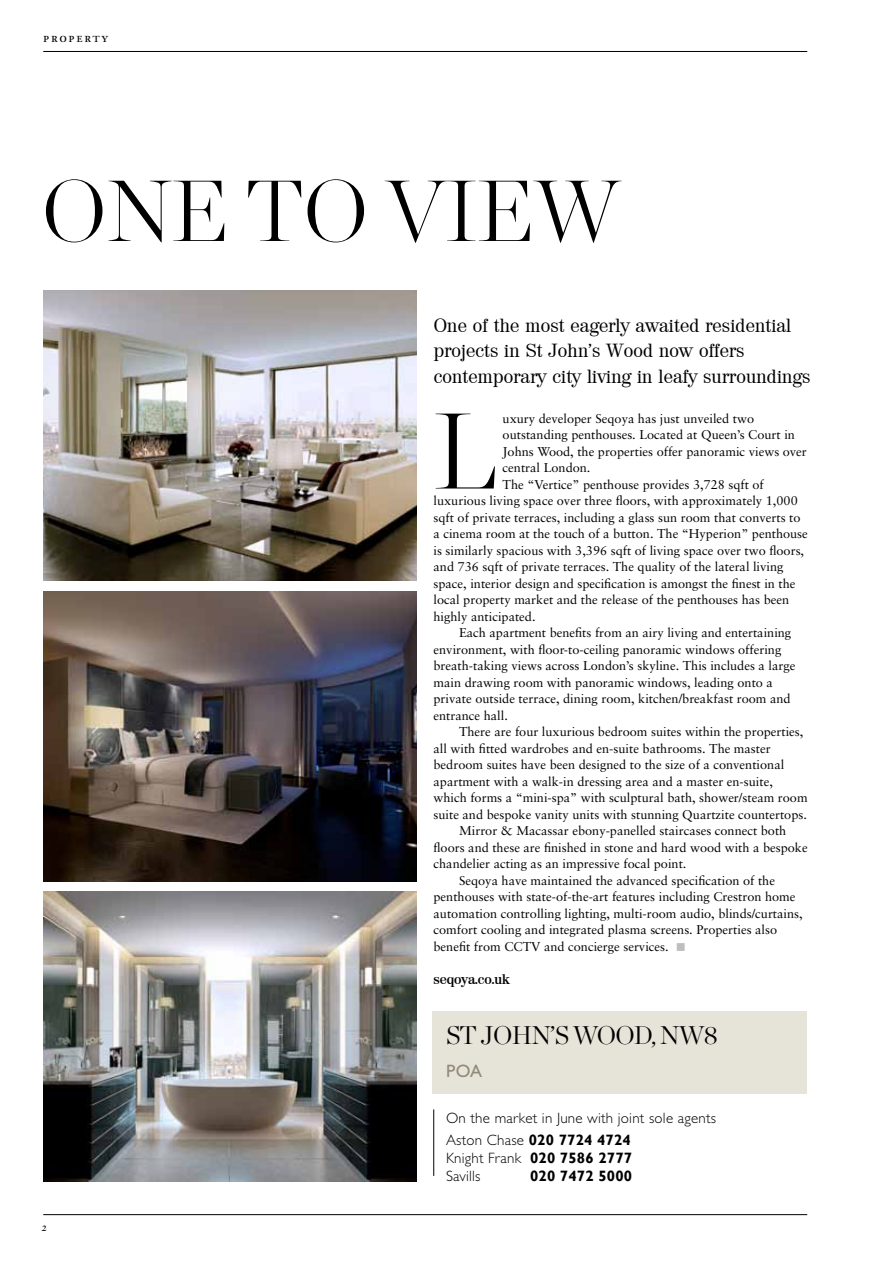
<style>
.page{position:relative;width:893px;height:1263px;background:#fff}
.page>*{position:absolute;margin:0;border:0;box-sizing:border-box;transform-origin:0 0}
.t1{font:200 107.4px "Chronicle Display";color:#000}
.t2{font:200 86.4px "Chronicle Display";color:#000}
.t3{font:300 25.5px "Chronicle Display";letter-spacing:-.03em;color:#000}
.t4{font:18.6px/25.5px "Valencia";letter-spacing:.01em;color:#000;scale:1.05 1}
.t5{font:18px "Gill Sans CE";color:#91897a}
.t6{font:300 15px/18px "Gill Sans CE";letter-spacing:.015em;color:#000}
.t7{font:700 15px "Gill Sans";letter-spacing:.015em;color:#000}
.t8{font:600 13.5px "Valencia";color:#000}
.t9{font:13.5px "Janson Text Roman SC";letter-spacing:.12em;color:#000}
.t10{font:12.75px "Sabon";color:#000}
.t11{font:12px "Janson Text Italic Os F";color:#000}
.s1{color:#bcbec0}
.s2{font-family:"Gill Sans CE";font-weight:300}
.s3{font-family:"Gill Sans";font-weight:700}
</style>
<div class="page">
<hr style="left:43px;top:51px;width:764px;height:1px;background:#000">
<hr style="left:43px;top:1214px;width:764px;height:1px;background:#000">
<img style="left:43px;top:591px;width:374px;height:290px">
<img style="left:43px;top:290px;width:374px;height:290px">
<img style="left:43px;top:892px;width:374px;height:289px">
<div style="left:432px;top:1011px;width:375px;height:82px;background:#e6e3d8"></div>
<hr style="left:433px;top:1109px;width:1px;height:67px;background:#000">
<p class="t9" style="left:43px;top:30px;width:67px">property</p>
<h2 class="t2" style="left:41px;top:145px;width:580px">ONE TO VIEW</h2>
<h3 class="t4" style="left:434px;top:312px;width:360px">One of the most eagerly awaited residential projects in St John’s Wood now offers contemporary city living in leafy surroundings</h3>
<h1 class="t1" style="left:434px;top:369px;width:66px">L</h1>
<p class="t10" style="left:503px;top:410px;width:253px">uxury developer Seqoya has just unveiled two</p>
<p class="t10" style="left:503px;top:427px;width:294px">outstanding penthouses. Located at Queen’s Court in</p>
<p class="t10" style="left:503px;top:443px;width:306px">Johns Wood, the properties offer panoramic views over</p>
<p class="t10" style="left:503px;top:460px;width:89px">central London.</p>
<p class="t10" style="left:503px;top:476px;width:263px">The “Vertice” penthouse provides 3,728 sqft of</p>
<p class="t10" style="left:434px;top:493px;width:366px">luxurious living space over three floors, with approximately 1,000</p>
<p class="t10" style="left:434px;top:509px;width:368px">sqft of private terraces, including a glass sun room that converts to</p>
<p class="t10" style="left:434px;top:526px;width:376px">a cinema room at the touch of a button. The “Hyperion” penthouse</p>
<p class="t10" style="left:434px;top:542px;width:372px">is similarly spacious with 3,396 sqft of living space over two floors,</p>
<p class="t10" style="left:434px;top:559px;width:351px">and 736 sqft of private terraces. The quality of the lateral living</p>
<p class="t10" style="left:434px;top:575px;width:364px">space, interior design and specification is amongst the finest in the</p>
<p class="t10" style="left:434px;top:592px;width:357px">local property market and the release of the penthouses has been</p>
<p class="t10" style="left:434px;top:608px;width:104px">highly anticipated.</p>
<p class="t10" style="left:459px;top:625px;width:334px">Each apartment benefits from an airy living and entertaining</p>
<p class="t10" style="left:434px;top:641px;width:349px">environment, with floor-to-ceiling panoramic windows offering</p>
<p class="t10" style="left:434px;top:658px;width:363px">breath-taking views across London’s skyline. This includes a large</p>
<p class="t10" style="left:434px;top:674px;width:341px">main drawing room with panoramic windows, leading onto a</p>
<p class="t10" style="left:434px;top:691px;width:359px">private outside terrace, dining room, kitchen/breakfast room and</p>
<p class="t10" style="left:434px;top:707px;width:76px">entrance hall.</p>
<p class="t10" style="left:459px;top:724px;width:346px">There are four luxurious bedroom suites within the properties,</p>
<p class="t10" style="left:434px;top:740px;width:339px">all with fitted wardrobes and en-suite bathrooms. The master</p>
<p class="t10" style="left:434px;top:757px;width:352px">bedroom suites have been designed to the size of a conventional</p>
<p class="t10" style="left:434px;top:773px;width:341px">apartment with a walk-in dressing area and a master en-suite,</p>
<p class="t10" style="left:434px;top:790px;width:376px">which forms a “mini-spa” with sculptural bath, shower/steam room</p>
<p class="t10" style="left:434px;top:806px;width:375px">suite and bespoke vanity units with stunning Quartzite countertops.</p>
<p class="t10" style="left:459px;top:823px;width:329px">Mirror &amp; Macassar ebony-panelled staircases connect both</p>
<p class="t10" style="left:434px;top:839px;width:376px">floors and these are finished in stone and hard wood with a bespoke</p>
<p class="t10" style="left:434px;top:856px;width:254px">chandelier acting as an impressive focal point.</p>
<p class="t10" style="left:459px;top:872px;width:317px">Seqoya have maintained the advanced specification of the</p>
<p class="t10" style="left:434px;top:889px;width:363px">penthouses with state-of-the-art features including Crestron home</p>
<p class="t10" style="left:434px;top:905px;width:371px">automation controlling lighting, multi-room audio, blinds/curtains,</p>
<p class="t10" style="left:434px;top:922px;width:345px">comfort cooling and integrated plasma screens. Properties also</p>
<p class="t10" style="left:434px;top:938px;width:254px">benefit from CCTV and concierge services. <span class="s1">■</span></p>
<p class="t8" style="left:434px;top:971px;width:78px">seqoya.co.uk</p>
<h3 class="t3" style="left:446px;top:1016px;width:273px">ST JOHN’S WOOD, NW8</h3>
<h3 class="t5" style="left:446px;top:1061px;width:37px">POA</h3>
<p class="t11" style="left:41px;top:1220px;width:8px">2</p>
<p class="t6" style="left:446px;top:1109px;width:272px">On the market in June with joint sole agents</p>
<p class="t7" style="left:446px;top:1131px;width:186px"><span class="s2">Aston Chase</span> 020 7724 4724</p>
<p class="t6" style="left:446px;top:1149px;width:188px">Knight Frank <span class="s3">020 7586 2777<br></span>Savills</p>
<p class="t7" style="left:530px;top:1167px;width:104px">020 7472 5000</p>
</div>
